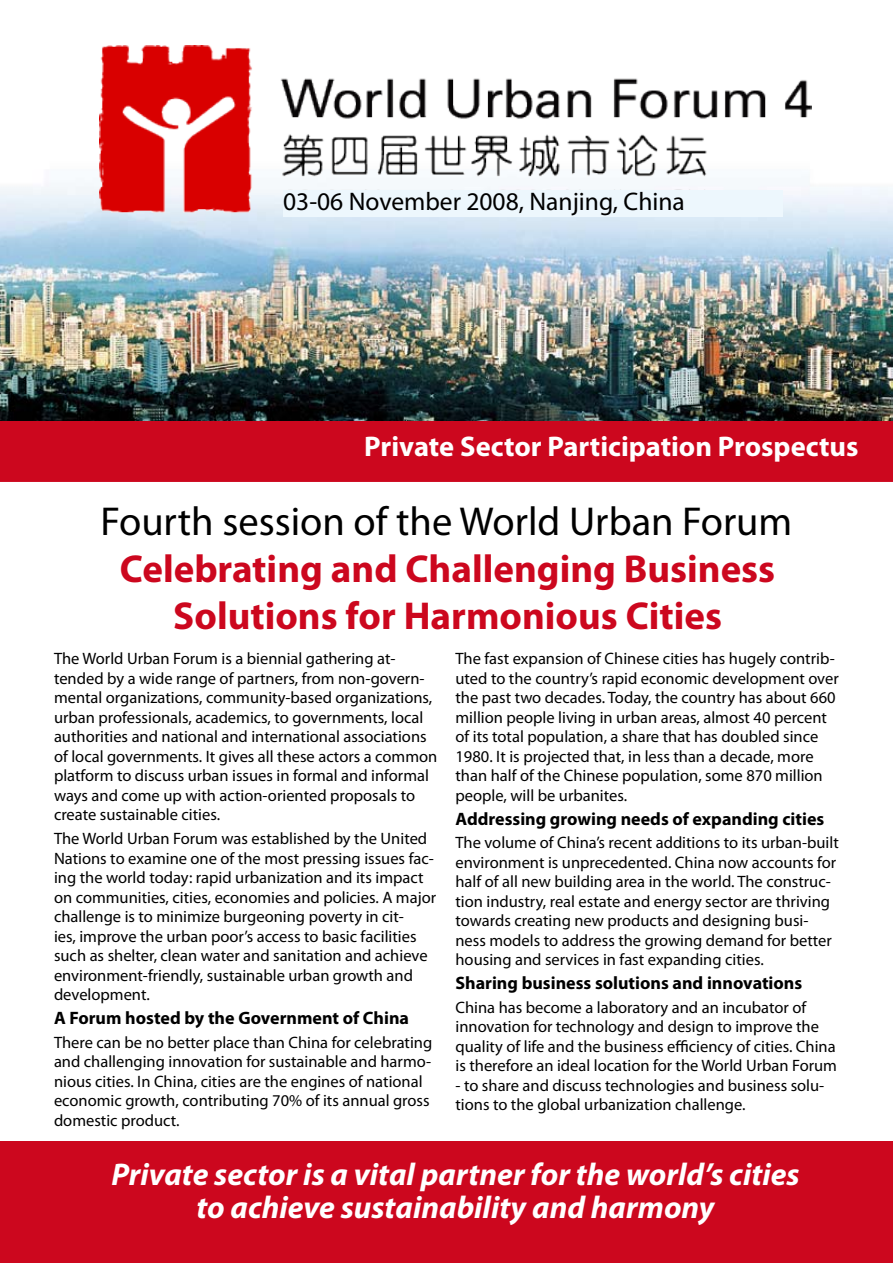
<style>
.page{position:relative;width:893px;height:1263px;background:#fff}
.page>*{position:absolute;margin:0;border:0;box-sizing:border-box;transform-origin:0 0}
.t1{font:40.5px "Myriad Pro";color:#000}
.t2{font:700 39px/46.5px "Myriad Pro";color:#cc071e;text-align:center}
.t3{font:italic 700 31.5px/33px "Myriad Pro";color:#fff;text-align:center}
.t4{font:700 28.5px "Myriad Pro";color:#fff}
.t5{font:25.5px "Myriad Pro";color:#000}
.t6{font:700 18px "Myriad Pro";color:#000}
.t7{font:16.5px/19.5px "Myriad Pro";color:#000}
</style>
<div class="page">
<img style="left:0;top:183px;width:893px;height:238px">
<div style="left:0;top:421px;width:893px;height:61px;background:#cc071e"></div>
<div style="left:0;top:1141px;width:893px;height:122px;background:#cc071e"></div>
<img style="left:99px;top:46px;width:713px;height:171px">
<div style="left:283px;top:190px;width:499px;height:27px;background:#edf7fd"></div>
<h3 class="t5" style="left:283px;top:185px;width:403px">03-06 November 2008, Nanjing, China</h3>
<h3 class="t4" style="left:364px;top:428px;width:496px">Private Sector Participation Prospectus</h3>
<h1 class="t1" style="left:101px;top:496px;width:693px">Fourth session of the World Urban Forum</h1>
<h2 class="t2" style="left:120px;top:544px;width:657px">Celebrating and Challenging Business<br>Solutions for Harmonious Cities</h2>
<p class="t7" style="left:455px;top:649px;width:385px">The fast expansion of Chinese cities has hugely contrib&shy;uted to the country’s rapid economic development over the past two decades. Today, the country has about 660 million people living in urban areas, almost 40 percent of its total population, a share that has doubled since 1980. It is projected that, in less than a decade, more than half of the Chinese population, some 870 million people, will be urbanites.</p>
<p class="t6" style="left:455px;top:807px;width:370px">Addressing growing needs of expanding cities</p>
<p class="t7" style="left:455px;top:833px;width:385px">The volume of China’s recent additions to its urban-built environment is unprecedented. China now accounts for half of all new building area in the world. The construc&shy;tion industry, real estate and energy sector are thriving towards creating new products and designing busi&shy;ness models to address the growing demand for better housing and services in fast expanding cities.</p>
<p class="t6" style="left:455px;top:971px;width:348px">Sharing business solutions and innovations</p>
<p class="t7" style="left:455px;top:997px;width:383px">China has become a laboratory and an incubator of innovation for technology and design to improve the quality of life and the business efficiency of cities. China is therefore an ideal location for the World Urban Forum</p>
<p class="t7" style="left:455px;top:1075px;width:370px">- to share and discuss technologies and business solu&shy;tions to the global urbanization challenge.</p>
<p class="t7" style="left:54px;top:649px;width:385px">The World Urban Forum is a biennial gathering at&shy;tended by a wide range of partners, from non-govern&shy;mental organizations, community-based organizations, urban professionals, academics, to governments, local authorities and national and international associations of local governments. It gives all these actors a common platform to discuss urban issues in formal and informal ways and come up with action-oriented proposals to create sustainable cities.</p>
<p class="t7" style="left:54px;top:829px;width:384px">The World Urban Forum was established by the United Nations to examine one of the most pressing issues fac&shy;ing the world today: rapid urbanization and its impact on communities, cities, economies and policies. A major challenge is to minimize burgeoning poverty in cit-<br>ies, improve the urban poor’s access to basic facilities such as shelter, clean water and sanitation and achieve environment-friendly, sustainable urban growth and development.</p>
<p class="t6" style="left:54px;top:1006px;width:357px">A Forum hosted by the Government of China</p>
<p class="t7" style="left:54px;top:1032px;width:380px">There can be no better place than China for celebrating and challenging innovation for sustainable and harmo&shy;nious cities. In China, cities are the engines of national economic growth, contributing 70% of its annual gross domestic product.</p>
<h3 class="t3" style="left:111px;top:1156px;width:690px">Private sector is a vital partner for the world’s cities to achieve sustainability and harmony</h3>
</div>
